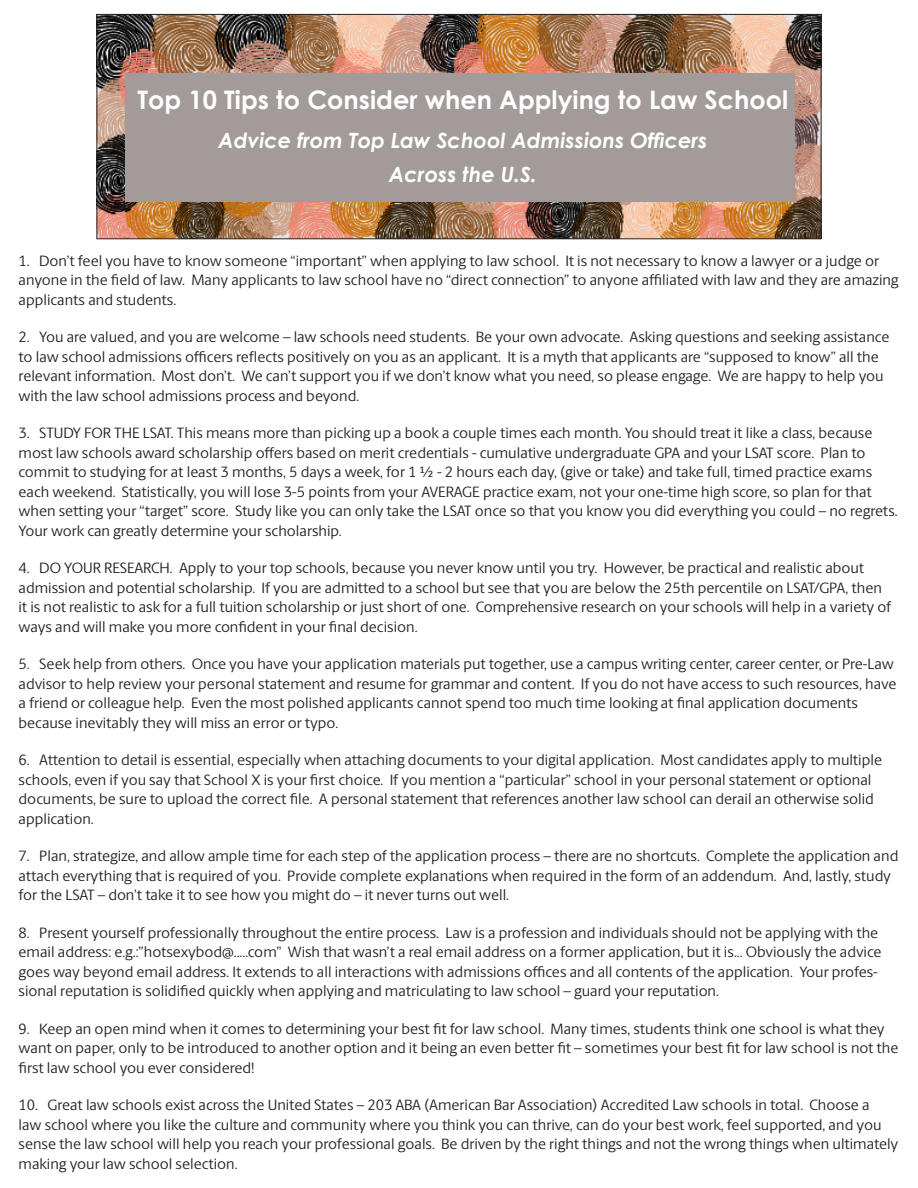
<style>
.page{position:relative;width:918px;height:1188px;background:#fff}
.page>*{position:absolute;margin:0;border:0;box-sizing:border-box;transform-origin:0 0}
.t1{font:700 25.5px "Century Gothic";color:#fff}
.t2{font:italic 700 21px "Century Gothic";color:#fff}
.t3{font:15px/19.5px "Berlingske Sans";color:#231f20}
</style>
<div class="page">
<img style="left:99px;top:16px;width:720px;height:221px">
<div style="left:97px;top:14px;width:724px;height:225px;border:1px solid #231f20"></div>
<div style="left:126px;top:74px;width:669px;height:128px;background:#a29b9a"></div>
<p class="t1" style="left:138px;top:80px;width:652px">Top 10 Tips to Consider when Applying to Law School</p>
<p class="t2" style="left:218px;top:124px;width:491px">Advice from Top Law School Admissions Officers</p>
<p class="t2" style="left:389px;top:158px;width:149px">Across the U.S.</p>
<p class="t3" style="left:19px;top:250px;width:882px">1. Don’t feel you have to know someone “important” when applying to law school. It is not necessary to know a lawyer or a judge or anyone in the field of law. Many applicants to law school have no “direct connection” to anyone affiliated with law and they are amazing applicants and students.</p>
<p class="t3" style="left:19px;top:327px;width:872px">2. You are valued, and you are welcome – law schools need students. Be your own advocate. Asking questions and seeking assistance to law school admissions officers reflects positively on you as an applicant. It is a myth that applicants are “supposed to know” all the relevant information. Most don’t. We can’t support you if we don’t know what you need, so please engage. We are happy to help you with the law school admissions process and beyond.</p>
<p class="t3" style="left:19px;top:423px;width:855px">3. STUDY FOR THE LSAT. This means more than picking up a book a couple times each month. You should treat it like a class, because most law schools award scholarship offers based on merit credentials - cumulative undergraduate GPA and your LSAT score. Plan to</p>
<p class="t3" style="left:19px;top:462px;width:881px">commit to studying for at least 3 months, 5 days a week, for 1 ½ - 2 hours each day, (give or take) and take full, timed practice exams each weekend. Statistically, you will lose 3-5 points from your AVERAGE practice exam, not your one-time high score, so plan for that when setting your “target” score. Study like you can only take the LSAT once so that you know you did everything you could – no regrets.<br>Your work can greatly determine your scholarship.</p>
<p class="t3" style="left:19px;top:558px;width:874px">4. DO YOUR RESEARCH. Apply to your top schools, because you never know until you try. However, be practical and realistic about admission and potential scholarship. If you are admitted to a school but see that you are below the 25th percentile on LSAT/GPA, then it is not realistic to ask for a full tuition scholarship or just short of one. Comprehensive research on your schools will help in a variety of ways and will make you more confident in your final decision.</p>
<p class="t3" style="left:19px;top:654px;width:877px">5. Seek help from others. Once you have your application materials put together, use a campus writing center, career center, or Pre-Law</p>
<p class="t3" style="left:19px;top:673px;width:879px">advisor to help review your personal statement and resume for grammar and content. If you do not have access to such resources, have a friend or colleague help. Even the most polished applicants cannot spend too much time looking at final application documents</p>
<p class="t3" style="left:19px;top:712px;width:321px">because inevitably they will miss an error or typo.</p>
<p class="t3" style="left:19px;top:750px;width:865px">6. Attention to detail is essential, especially when attaching documents to your digital application. Most candidates apply to multiple schools, even if you say that School X is your first choice. If you mention a “particular” school in your personal statement or optional documents, be sure to upload the correct file. A personal statement that references another law school can derail an otherwise solid application.</p>
<p class="t3" style="left:19px;top:846px;width:881px">7. Plan, strategize, and allow ample time for each step of the application process – there are no shortcuts. Complete the application and attach everything that is required of you. Provide complete explanations when required in the form of an addendum. And, lastly, study for the LSAT – don’t take it to see how you might do – it never turns out well.</p>
<p class="t3" style="left:19px;top:922px;width:864px">8. Present yourself professionally throughout the entire process. Law is a profession and individuals should not be applying with the email address: e.g.:”hotsexybod@.....com” Wish that wasn’t a real email address on a former application, but it is... Obviously the advice goes way beyond email address. It extends to all interactions with admissions offices and all contents of the application. Your profes&shy;sional reputation is solidified quickly when applying and matriculating to law school – guard your reputation.</p>
<p class="t3" style="left:19px;top:1018px;width:881px">9. Keep an open mind when it comes to determining your best fit for law school. Many times, students think one school is what they want on paper, only to be introduced to another option and it being an even better fit – sometimes your best fit for law school is not the first law school you ever considered!</p>
<p class="t3" style="left:19px;top:1095px;width:881px">10. Great law schools exist across the United States – 203 ABA (American Bar Association) Accredited Law schools in total. Choose a<br>law school where you like the culture and community where you think you can thrive, can do your best work, feel supported, and you sense the law school will help you reach your professional goals. Be driven by the right things and not the wrong things when ultimately making your law school selection.</p>
</div>
